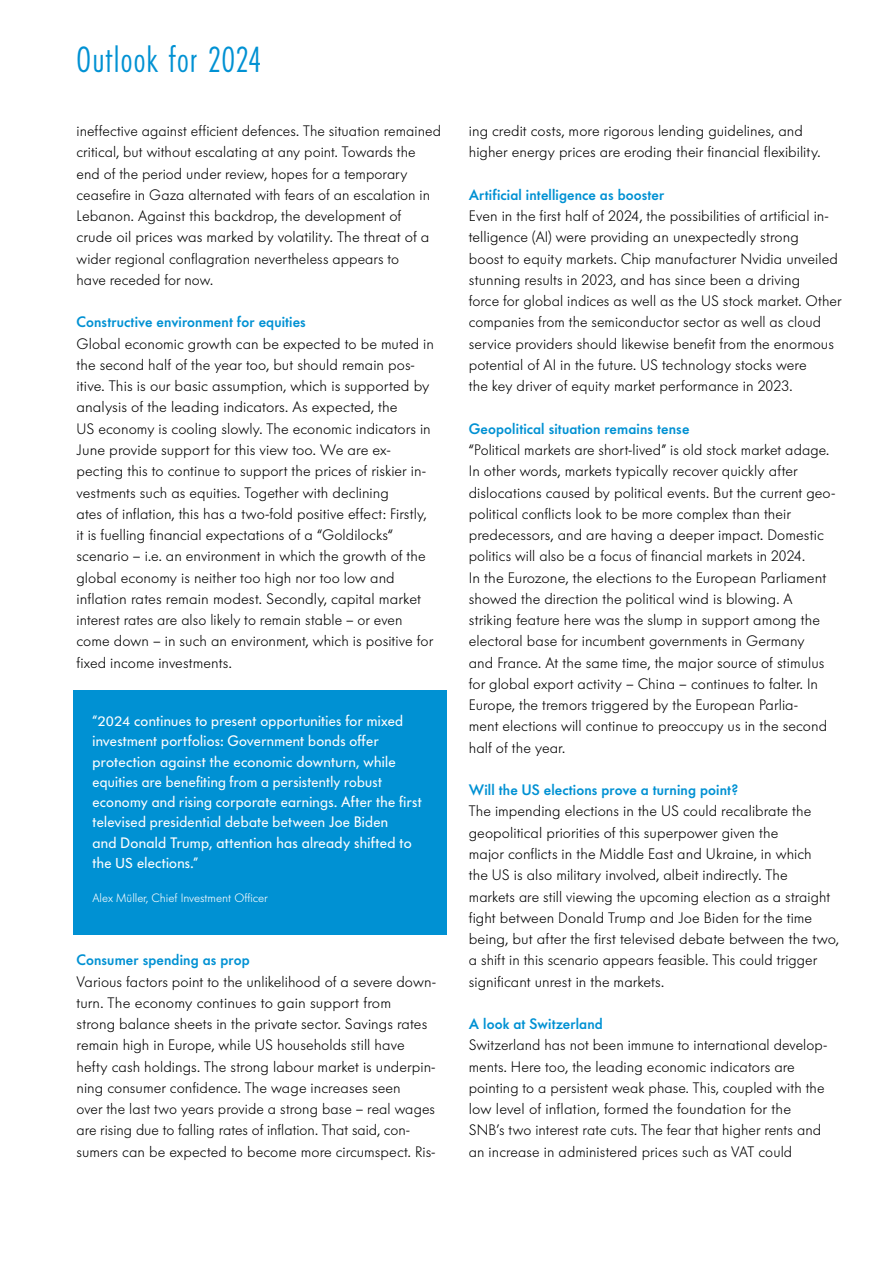
<style>
.page{position:relative;width:893px;height:1263px;background:#fff}
.page>*{position:absolute;margin:0;border:0;box-sizing:border-box;transform-origin:0 0}
.t1{font:300 36px "Futura Condensed BQ";letter-spacing:.035em;color:#0091d3}
.t2{font:300 15px/21.3px "Futura BQ";letter-spacing:.005em;color:#000}
.t3{font:15px/20.2px "Futura BQ";letter-spacing:.02em;color:#fff}
.t4{font:500 15px "Futura BQ";letter-spacing:.01em;color:#0091d3}
.t5{font:300 12px "Futura BQ";color:#fff}
.s1{font-size:13.5px}
.s2{font-size:14.25px}
</style>
<div class="page">
<div style="left:73px;top:690px;width:373px;height:244px;background:#0091d3"></div>
<h1 class="t1" style="left:77px;top:40px;width:186px">Outlook for 2024</h1>
<p class="t2" style="left:77px;top:120px;width:366px">ineffective against efficient defences. The situation remained critical, but without escalating at any point. Towards the end of the period under review, hopes for a temporary ceasefire in Gaza alternated with fears of an escalation in Lebanon. Against this backdrop, the development of<br>crude oil prices was marked by volatility. The threat of a wider regional conflagration nevertheless appears to<br>have receded for now.</p>
<p class="t4" style="left:77px;top:312px;width:231px">Constructive environment for equities</p>
<p class="t2" style="left:77px;top:333px;width:359px">Global economic growth can be expected to be muted in the second half of the year too, but should remain pos&shy;itive. This is our basic assumption, which is supported by analysis of the leading indicators. As expected, the<br>US economy is cooling slowly. The economic indicators in June provide support for this view too. We are ex&shy;pecting this to continue to support the prices of riskier in&shy;vestments such as equities. Together with declining<br>ates of inflation, this has a two-fold positive effect: Firstly, it is fuelling financial expectations of a “Goldilocks“ scenario – i.e. an environment in which the growth of the global economy is neither too high nor too low and inflation rates remain modest. Secondly, capital market interest rates are also likely to remain stable – or even come down – in such an environment, which is positive for fixed income investments.</p>
<p class="t3" style="left:92px;top:711px;width:331px">“<span class="s1">2024</span> continues to present opportunities for mixed investment portfolios: Government bonds offer protection against the economic downturn, while equities are benefiting from a persistently robust economy and rising corporate earnings. After the first televised presidential debate between Joe Biden<br>and Donald Trump, attention has already shifted to the <span class="s2">US</span> elections.”</p>
<p class="t5" style="left:92px;top:889px;width:177px">Alex Müller, Chief Investment Officer</p>
<p class="t4" style="left:77px;top:950px;width:175px">Consumer spending as prop</p>
<p class="t2" style="left:77px;top:971px;width:361px">Various factors point to the unlikelihood of a severe down&shy;turn. The economy continues to gain support from<br>strong balance sheets in the private sector. Savings rates remain high in Europe, while US households still have hefty cash holdings. The strong labour market is underpin&shy;ning consumer confidence. The wage increases seen<br>over the last two years provide a strong base – real wages are rising due to falling rates of inflation. That said, con&shy;sumers can be expected to become more circumspect. Ris-</p>
<p class="t2" style="left:469px;top:120px;width:353px">ing credit costs, more rigorous lending guidelines, and higher energy prices are eroding their financial flexibility.</p>
<p class="t4" style="left:469px;top:185px;width:197px">Artificial intelligence as booster</p>
<p class="t2" style="left:469px;top:205px;width:374px">Even in the first half of 2024, the possibilities of artificial in&shy;telligence (AI) were providing an unexpectedly strong<br>boost to equity markets. Chip manufacturer Nvidia unveiled stunning results in 2023, and has since been a driving<br>force for global indices as well as the US stock market. Other companies from the semiconductor sector as well as cloud service providers should likewise benefit from the enormous potential of AI in the future. US technology stocks were<br>the key driver of equity market performance in 2023.</p>
<p class="t4" style="left:469px;top:419px;width:222px">Geopolitical situation remains tense</p>
<p class="t2" style="left:469px;top:439px;width:368px">“Political markets are short-lived” is old stock market adage.<br>In other words, markets typically recover quickly after dislocations caused by political events. But the current geo&shy;political conflicts look to be more complex than their predecessors, and are having a deeper impact. Domestic politics will also be a focus of financial markets in 2024.<br>In the Eurozone, the elections to the European Parliament showed the direction the political wind is blowing. A striking feature here was the slump in support among the electoral base for incumbent governments in Germany<br>and France. At the same time, the major source of stimulus for global export activity – China – continues to falter. In Europe, the tremors triggered by the European Parlia-<br>ment elections will continue to preoccupy us in the second half of the year.</p>
<p class="t4" style="left:469px;top:780px;width:271px">Will the US elections prove a turning point?</p>
<p class="t2" style="left:469px;top:800px;width:372px">The impending elections in the US could recalibrate the geopolitical priorities of this superpower given the<br>major conflicts in the Middle East and Ukraine, in which<br>the US is also military involved, albeit indirectly. The<br>markets are still viewing the upcoming election as a straight fight between Donald Trump and Joe Biden for the time being, but after the first televised debate between the two, a shift in this scenario appears feasible. This could trigger significant unrest in the markets.</p>
<p class="t4" style="left:469px;top:1014px;width:136px">A look at Switzerland</p>
<p class="t2" style="left:469px;top:1034px;width:360px">Switzerland has not been immune to international develop&shy;ments. Here too, the leading economic indicators are pointing to a persistent weak phase. This, coupled with the low level of inflation, formed the foundation for the SNB’s two interest rate cuts. The fear that higher rents and an increase in administered prices such as VAT could</p>
</div>
